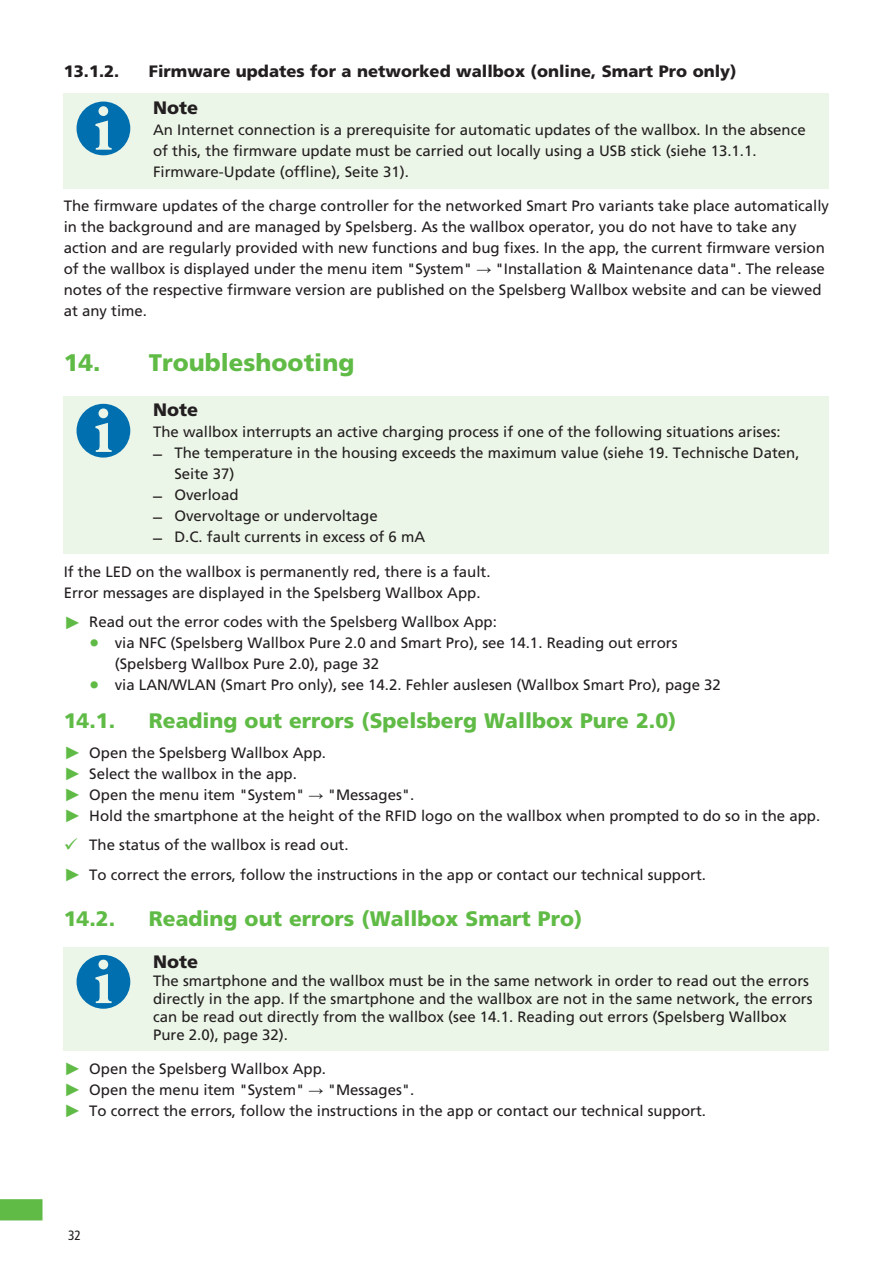
<style>
.page{position:relative;width:893px;height:1263px;background:#fff}
.page>*{position:absolute;margin:0;border:0;box-sizing:border-box;transform-origin:0 0}
.t1{font:900 24px "Frutiger";color:#60bb46}
.t2{font:900 21px "Frutiger";color:#60bb46}
.Note{font:900 18px "Frutiger";color:#231f20}
.t3{font:900 16.5px "Frutiger";color:#231f20}
.Fließtext{font:15px/21px "Frutiger";color:#231f20}
.WarningText{font:15px/21px "Frutiger";color:#231f20}
.NoteText{font:15px/18px "Frutiger";color:#231f20}
.t4{font:condensed 13.5px "Frutiger";color:#231f20}
.s1{font-family:"Arial"}
.s2{font-size:18px}
.s3{font-family:"Arial";font-size:18px;color:#60bb46}
.s4{font-size:20.55px;color:#60bb46}
</style>
<div class="page">
<svg style="left:0;top:1199px;width:43px;height:21px"></svg>
<div style="left:64px;top:93px;width:765px;height:29px;background:#ecf6e8"></div>
<div style="left:64px;top:119px;width:765px;height:70px;background:#ecf6e8"></div>
<div style="left:64px;top:396px;width:765px;height:28px;background:#ecf6e8"></div>
<div style="left:64px;top:421px;width:765px;height:28px;background:#ecf6e8"></div>
<div style="left:64px;top:442px;width:765px;height:49px;background:#ecf6e8"></div>
<div style="left:64px;top:484px;width:765px;height:28px;background:#ecf6e8"></div>
<div style="left:64px;top:505px;width:765px;height:28px;background:#ecf6e8"></div>
<div style="left:64px;top:526px;width:765px;height:28px;background:#ecf6e8"></div>
<div style="left:64px;top:947px;width:765px;height:28px;background:#ecf6e8"></div>
<div style="left:64px;top:969px;width:765px;height:82px;background:#ecf6e8"></div>
<svg style="left:77px;top:102px;width:53px;height:53px"></svg>
<svg style="left:77px;top:404px;width:53px;height:54px"></svg>
<svg style="left:77px;top:955px;width:53px;height:54px"></svg>
<p class="t3" style="left:64px;top:61px;width:57px">13.1.2.</p>
<p class="t3" style="left:149px;top:61px;width:589px">Firmware updates for a networked wallbox (online, Smart Pro only)</p>
<p class="Note" style="left:153px;top:97px;width:47px">Note</p>
<p class="WarningText" style="left:153px;top:119px;width:654px">An Internet connection is a prerequisite for automatic updates of the wallbox. In the absence of this, the firmware update must be carried out locally using a USB stick (siehe 13.1.1.<br>Firmware-Update (offline), Seite 31).</p>
<p class="Fließtext" style="left:64px;top:196px;width:767px">The firmware updates of the charge controller for the networked Smart Pro variants take place automatically in the background and are managed by Spelsberg. As the wallbox operator, you do not have to take any action and are regularly provided with new functions and bug fixes. In the app, the current firmware version of the wallbox is displayed under the menu item "System" <span class="s1">→</span> "Installation &amp; Maintenance data". The release notes of the respective firmware version are published on the Spelsberg Wallbox website and can be viewed at any time.</p>
<p class="t1" style="left:64px;top:348px;width:292px">14. Troubleshooting</p>
<p class="Note" style="left:153px;top:399px;width:47px">Note</p>
<p class="WarningText" style="left:153px;top:422px;width:629px">The wallbox interrupts an active charging process if one of the following situations arises:</p>
<p class="Fließtext" style="left:174px;top:443px;width:627px;text-indent:-21px"><span class="s2">–</span> The temperature in the housing exceeds the maximum value (siehe 19. Technische Daten,<br>Seite 37)</p>
<p class="Fließtext" style="left:153px;top:485px;width:87px"><span class="s2">–</span> Overload</p>
<p class="Fließtext" style="left:153px;top:506px;width:226px"><span class="s2">–</span> Overvoltage or undervoltage</p>
<p class="Fließtext" style="left:153px;top:527px;width:274px"><span class="s2">–</span> D.C. fault currents in excess of 6 mA</p>
<p class="Fließtext" style="left:64px;top:561px;width:428px">If the LED on the wallbox is permanently red, there is a fault.</p>
<p class="Fließtext" style="left:64px;top:582px;width:418px">Error messages are displayed in the Spelsberg Wallbox App.</p>
<p class="Fließtext" style="left:64px;top:611px;width:435px"><span class="s3">►</span> Read out the error codes with the Spelsberg Wallbox App:</p>
<p class="Fließtext" style="left:115px;top:632px;width:564px;text-indent:-26px"><span class="s4">•</span> via NFC (Spelsberg Wallbox Pure 2.0 and Smart Pro), see 14.1. Reading out errors (Spelsberg Wallbox Pure 2.0), page 32</p>
<p class="Fließtext" style="left:89px;top:674px;width:633px"><span class="s4">•</span> via LAN/WLAN (Smart Pro only), see 14.2. Fehler auslesen (Wallbox Smart Pro), page 32</p>
<p class="t2" style="left:64px;top:708px;width:53px">14.1.</p>
<p class="t2" style="left:149px;top:708px;width:529px">Reading out errors (Spelsberg Wallbox Pure 2.0)</p>
<p class="Fließtext" style="left:64px;top:742px;width:264px"><span class="s3">►</span> Open the Spelsberg Wallbox App.</p>
<p class="Fließtext" style="left:64px;top:763px;width:235px"><span class="s3">►</span> Select the wallbox in the app.</p>
<p class="Fließtext" style="left:64px;top:784px;width:352px"><span class="s3">►</span> Open the menu item "System" <span class="s1">→</span> "Messages".</p>
<p class="Fließtext" style="left:64px;top:805px;width:758px"><span class="s3">►</span> Hold the smartphone at the height of the RFID logo on the wallbox when prompted to do so in the app.</p>
<p class="Fließtext" style="left:89px;top:834px;width:261px">The status of the wallbox is read out.</p>
<p class="Fließtext" style="left:64px;top:864px;width:644px"><span class="s3">►</span> To correct the errors, follow the instructions in the app or contact our technical support.</p>
<p class="t2" style="left:64px;top:906px;width:53px">14.2.</p>
<p class="t2" style="left:149px;top:906px;width:435px">Reading out errors (Wallbox Smart Pro)</p>
<p class="Note" style="left:153px;top:950px;width:47px">Note</p>
<p class="NoteText" style="left:153px;top:971px;width:661px">The smartphone and the wallbox must be in the same network in order to read out the errors directly in the app. If the smartphone and the wallbox are not in the same network, the errors can be read out directly from the wallbox (see 14.1. Reading out errors (Spelsberg Wallbox Pure 2.0), page 32).</p>
<p class="Fließtext" style="left:64px;top:1058px;width:264px"><span class="s3">►</span> Open the Spelsberg Wallbox App.</p>
<p class="Fließtext" style="left:64px;top:1079px;width:352px"><span class="s3">►</span> Open the menu item "System" <span class="s1">→</span> "Messages".</p>
<p class="Fließtext" style="left:64px;top:1100px;width:644px"><span class="s3">►</span> To correct the errors, follow the instructions in the app or contact our technical support.</p>
<p class="t4" style="left:68px;top:1227px;width:14px">32</p>
</div>
